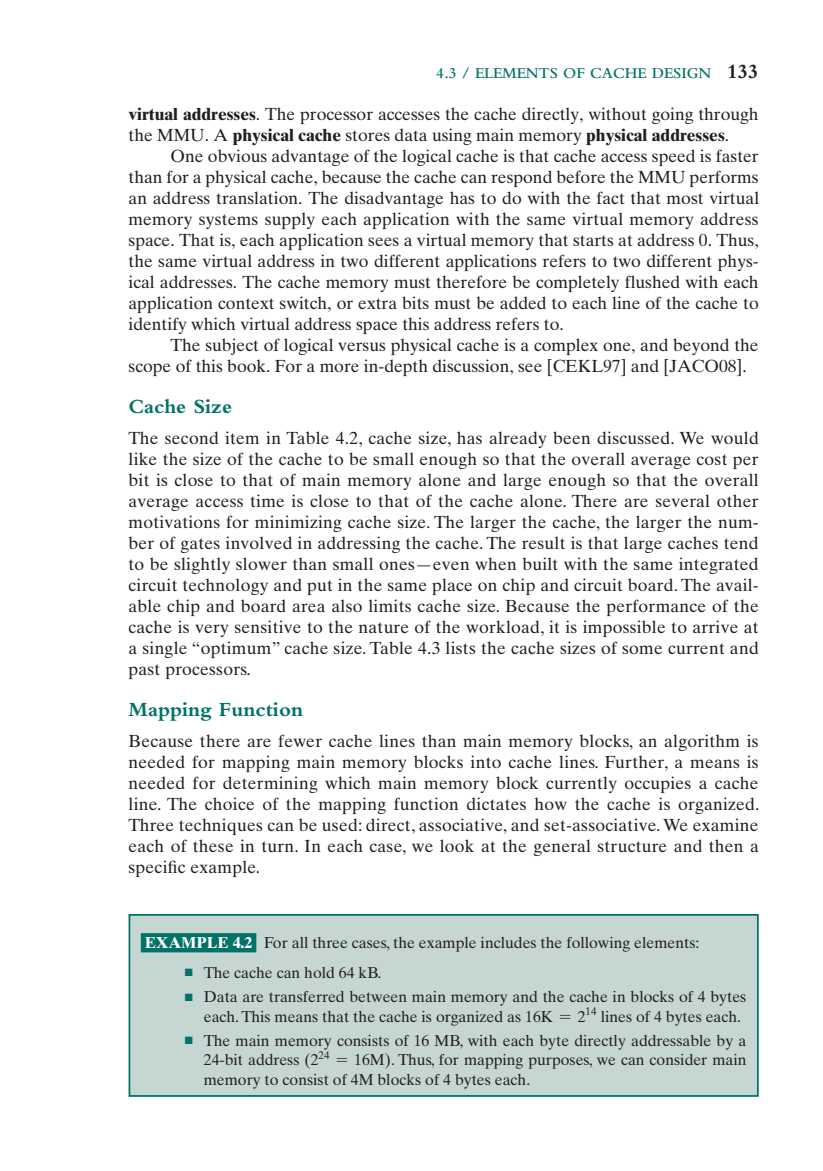
<style>
.page{position:relative;width:823px;height:1171px;background:#fff}
.page>*{position:absolute;margin:0;border:0;box-sizing:border-box;transform-origin:0 0}
.t1{font:700 21px "Bembo Std";color:#007366}
.t2{font:17.5px/21px "Times Ten LT Std";color:#231f20;text-align:justify}
.t3{font:15.75px/19.2px "Times Ten LT Std";color:#231f20}
.t4{font:600 15.75px "Bembo Std";color:#007366}
.s1{font-weight:700;font-size:21px;color:#231f20}
.s2{font-weight:700}
.s3{font-weight:700;color:#fff}
.s4{color:#007366}
.s5{font-family:"Pearson MATHPRO08"}
</style>
<div class="page">
<div style="left:129px;top:915px;width:629px;height:181px;background:#c5d6d3"></div>
<div style="left:141px;top:933px;width:115px;height:19px;background:#007366"></div>
<div style="left:129px;top:914px;width:630px;height:182px;border:2px solid #007366"></div>
<p class="t4" style="left:436px;top:65px;width:179px">4.3 / ELEMENTS OF CACH</p>
<p class="t4" style="left:637px;top:65px;width:123px">E DESIGN <span class="s1">133</span></p>
<p class="t2" style="left:129px;top:104px;width:631px"><span class="s2">virtual addresses</span>. The processor accesses the cache directly, without going through</p>
<p class="t2" style="left:129px;top:125px;width:602px">the MMU. A <span class="s2">physical cache</span> stores data using main memory <span class="s2">physical addresses</span>.</p>
<p class="t2" style="left:171px;top:146px;width:590px">One obvious advantage of the logical cache is that cache access speed is faster</p>
<p class="t2" style="left:129px;top:167px;width:631px">than for a physical cache, because the cache can respond before the MMU performs</p>
<p class="t2" style="left:129px;top:188px;width:632px">an address translation. The disadvantage has to do with the fact that most virtual</p>
<p class="t2" style="left:129px;top:209px;width:631px">memory systems supply each application with the same virtual memory address</p>
<p class="t2" style="left:129px;top:230px;width:632px">space. That is, each application sees a virtual memory that starts at address 0. Thus,</p>
<p class="t2" style="left:129px;top:251px;width:632px">the same virtual address in two different applications refers to two different phys-</p>
<p class="t2" style="left:129px;top:272px;width:631px">ical addresses. The cache memory must therefore be completely flushed with each</p>
<p class="t2" style="left:129px;top:293px;width:632px">application context switch, or extra bits must be added to each line of the cache to</p>
<p class="t2" style="left:129px;top:314px;width:437px">identify which virtual address space this address refers to.</p>
<p class="t2" style="left:171px;top:335px;width:590px">The subject of logical versus physical cache is a complex one, and beyond the</p>
<p class="t2" style="left:129px;top:356px;width:620px">scope of this book. For a more in-depth discussion, see [CEKL97] and [JACO08].</p>
<p class="t1" style="left:129px;top:394px;width:105px">Cache Size</p>
<p class="t2" style="left:129px;top:428px;width:632px">The second item in Table 4.2, cache size, has already been discussed. We would like the size of the cache to be small enough so that the overall average cost per bit is close to that of main memory alone and large enough so that the overall average access time is close to that of the cache alone. There are several other motivations for minimizing cache size. The larger the cache, the larger the num&shy;ber of gates involved in addressing the cache. The result is that large caches tend to be slightly slower than small ones—even when built with the same integrated circuit technology and put in the same place on chip and circuit board. The avail&shy;able chip and board area also limits cache size. Because the performance of the cache is very sensitive to the nature of the workload, it is impossible to arrive at a single “optimum” cache size. Table 4.3 lists the cache sizes of some current and past processors.</p>
<p class="t1" style="left:129px;top:697px;width:176px">Mapping Function</p>
<p class="t2" style="left:129px;top:730px;width:632px">Because there are fewer cache lines than main memory blocks, an algorithm is needed for mapping main memory blocks into cache lines. Further, a means is needed for determining which main memory block currently occupies a cache line. The choice of the mapping function dictates how the cache is organized.<br>Three techniques can be used: direct, associative, and set-associative. We examine each of these in turn. In each case, we look at the general structure and then a specific example.</p>
<p class="t3" style="left:145px;top:933px;width:556px"><span class="s3">EXAMPLE 4.2</span> For all three cases, the example includes the following elements:</p>
<p class="t3" style="left:185px;top:962px;width:198px"><span class="s4">■</span> The cache can hold 64 kB.</p>
<p class="t3" style="left:204px;top:987px;width:544px;text-indent:-19px"><span class="s4">■</span> Data are transferred between main memory and the cache in blocks of 4 bytes each. This means that the cache is organized as 16K <span class="s5">=</span> 2<sup>14</sup> lines of 4 bytes each.</p>
<p class="t3" style="left:204px;top:1031px;width:544px;text-align:justify;text-indent:-19px"><span class="s4">■</span> The main memory consists of 16 MB, with each byte directly addressable by a 24-bit address (2<sup>24</sup> <span class="s5">=</span> 16M). Thus, for mapping purposes, we can consider main memory to consist of 4M blocks of 4 bytes each.</p>
</div>
